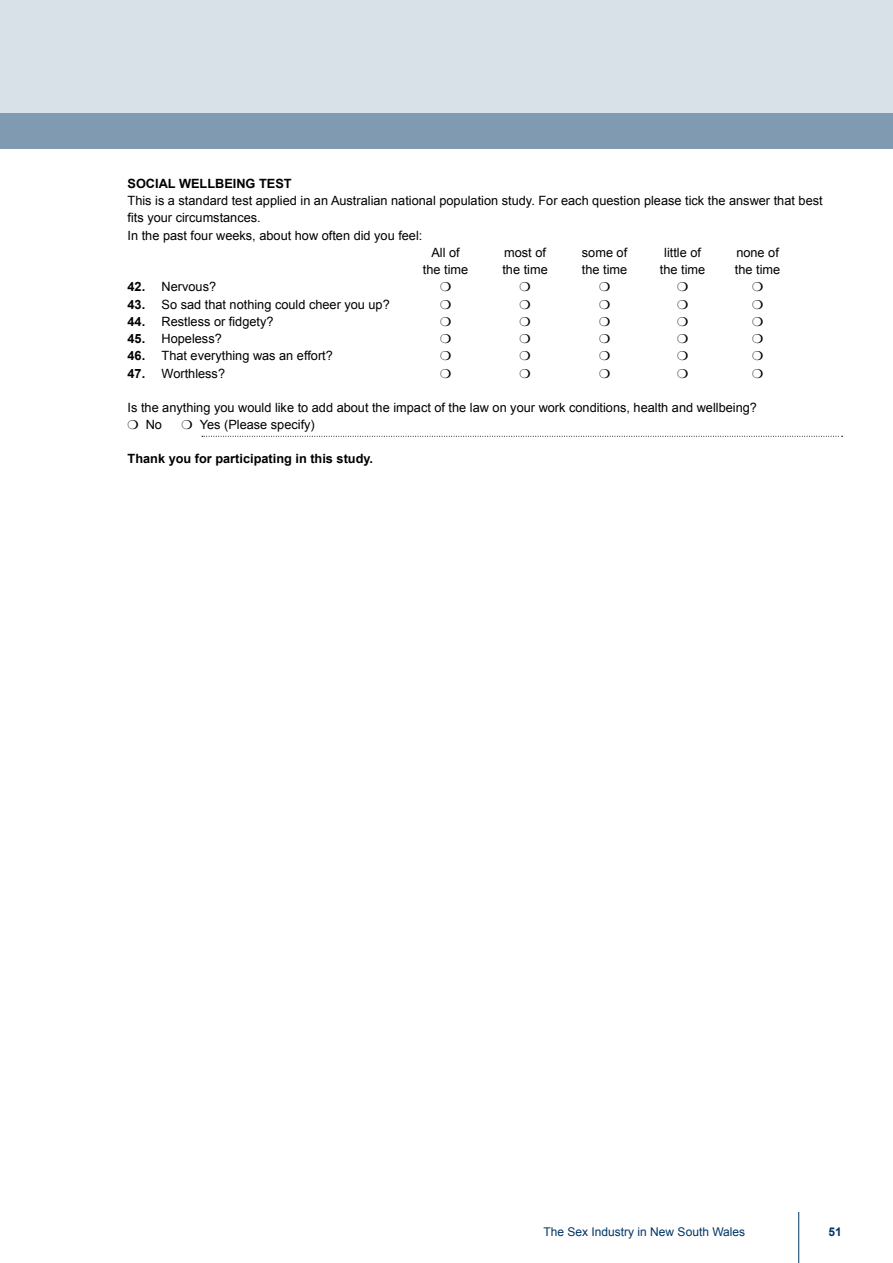
<style>
.page{position:relative;width:893px;height:1263px;background:#fff}
.page>*{position:absolute;margin:0;border:0;box-sizing:border-box;transform-origin:0 0}
.t1{font:12.75px/17.2px "Arial";color:#000}
.t2{font:700 12.75px "Arial";color:#000}
.t3{font:12px "Arial";color:#003566}
.t4{font:700 12px "Arial";color:#003566}
.s1{font-weight:700}
</style>
<div class="page">
<hr style="left:798px;top:1212px;width:1px;height:51px;background:#003566">
<div style="left:0;top:0;width:893px;height:149px;background:#d9e1e8"></div>
<div style="left:0;top:114px;width:893px;height:35px;background:#809ab2"></div>
<svg style="left:202px;top:436px;width:641px;height:1px"></svg>
<p class="t2" style="left:128px;top:176px;width:62px">SOCIAL WELL</p>
<p class="t2" style="left:215px;top:176px;width:78px">BEING TEST</p>
<p class="t1" style="left:128px;top:192px;width:697px">This is a standard test applied in an Australian national population study. For each question please tick the answer that best</p>
<p class="t1" style="left:128px;top:209px;width:135px">fits your circumstances.</p>
<p class="t1" style="left:128px;top:227px;width:296px">I n the past four weeks, about how often did you feel:</p>
<p class="t1" style="left:440px;top:244px;width:21px">ll of</p>
<p class="t1" style="left:504px;top:244px;width:43px">most of</p>
<p class="t1" style="left:582px;top:244px;width:47px">some of</p>
<p class="t1" style="left:664px;top:244px;width:38px">little of</p>
<p class="t1" style="left:736px;top:244px;width:44px">none of</p>
<p class="t1" style="left:423px;top:261px;width:47px">the time</p>
<p class="t1" style="left:502px;top:261px;width:47px">the time</p>
<p class="t1" style="left:582px;top:261px;width:47px">the time</p>
<p class="t1" style="left:660px;top:261px;width:47px">the time</p>
<p class="t1" style="left:735px;top:261px;width:47px">the time</p>
<p class="t1" style="left:128px;top:278px;width:90px"><span class="s1">42.</span> Nervous?</p>
<p class="t1" style="left:128px;top:296px;width:264px"><span class="s1">43.</span> So sad that nothing could cheer you up?</p>
<p class="t1" style="left:128px;top:313px;width:147px"><span class="s1">44.</span> Restless or fidgety?</p>
<p class="t1" style="left:128px;top:330px;width:96px"><span class="s1">45.</span> Hopeless?</p>
<p class="t1" style="left:128px;top:347px;width:207px"><span class="s1">46.</span> That everything was an effort?</p>
<p class="t1" style="left:128px;top:365px;width:99px"><span class="s1">47.</span> Worthless?</p>
<p class="t1" style="left:146px;top:399px;width:613px;text-indent:-18px">Is the anything you would like to add about the impact of the law on your work conditions, health and wellbeing?<br>No</p>
<p class="t1" style="left:200px;top:416px;width:117px">Yes (Please specify)</p>
<p class="t2" style="left:128px;top:452px;width:247px">Thank you for participating in this study.</p>
<p class="t3" style="left:544px;top:1225px;width:203px">The Sex I ndustry in New South Wales</p>
<p class="t4" style="left:829px;top:1225px;width:15px">51</p>
</div>
